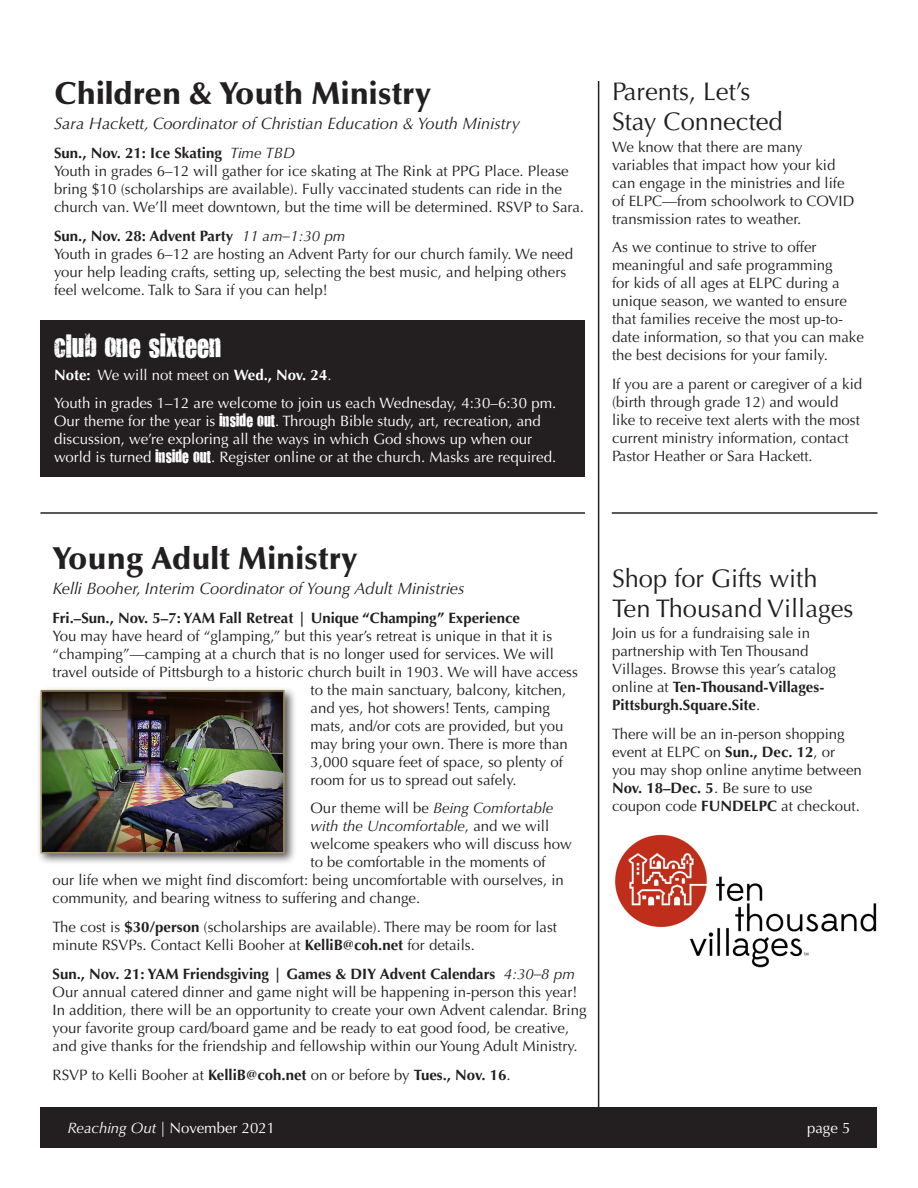
<style>
.page{position:relative;width:918px;height:1188px;background:#fff}
.page>*{position:absolute;margin:0;border:0;box-sizing:border-box;transform-origin:0 0}
.t1{font:900 31.5px "Optima LT Std";color:#231f20}
.t2{font:27px "You Are Loved";color:#fff}
.t3{font:25.5px/30.6px "Optima LT Std";color:#231f20}
.t4{font:italic 16.5px "Optima LT Std";color:#231f20}
.t5{font:15px/18px "Optima LT Std";color:#231f20}
.t6{font:15px/18px "Optima LT Std";color:#fff}
.t7{font:700 15px "Optima LT Std";color:#231f20}
.t8{font:italic 15px "Optima LT Std";color:#231f20}
.t9{font:700 15px "Optima LT Std";color:#fff}
.s1{font-weight:400;font-style:italic}
.s2{font-weight:400}
.s3{font-family:"You Are Loved"}
.s4{font-style:normal}
.s5{font-weight:700}
.s6{font-style:italic}
</style>
<div class="page">
<hr style="left:598px;top:81px;width:1px;height:1053px;background:#231f20">
<div style="left:40px;top:1107px;width:838px;height:41px;background:#231f20"></div>
<hr style="left:612px;top:512px;width:266px;height:2px;background:#231f20">
<hr style="left:40px;top:512px;width:545px;height:2px;background:#231f20">
<div style="left:36px;top:686px;width:261px;height:180px;background:#231f20;opacity:.75"></div>
<img style="left:43px;top:693px;width:239px;height:157px">
<div style="left:40px;top:690px;width:245px;height:163px;border:2px solid #a29161"></div>
<div style="left:40px;top:320px;width:545px;height:157px;background:#231f20"></div>
<img style="left:615px;top:834px;width:262px;height:134px">
<p class="t1" style="left:54px;top:75px;width:378px">Children &amp; Youth Ministry</p>
<p class="t4" style="left:54px;top:114px;width:467px">Sara Hackett, Coordinator of Christian Education &amp; Youth Ministry</p>
<p class="t7" style="left:54px;top:144px;width:242px">Sun., Nov. 21: Ice Skating <span class="s1">Time TBD</span></p>
<p class="t5" style="left:54px;top:162px;width:531px">Youth in grades 6–12 will gather for ice skating at The Rink at PPG Place. Please bring $10 (scholarships are available). Fully vaccinated students can ride in the church van. We’ll meet downtown, but the time will be determined. RSVP to Sara.</p>
<p class="t7" style="left:54px;top:227px;width:293px">Sun., Nov. 28: Advent Party <span class="s1">11 am–1:30 pm</span></p>
<p class="t5" style="left:54px;top:245px;width:521px">Youth in grades 6–12 are hosting an Advent Party for our church family. We need your help leading crafts, setting up, selecting the best music, and helping others feel welcome. Talk to Sara if you can help!</p>
<p class="t2" style="left:54px;top:327px;width:169px">club one sixteen</p>
<p class="t9" style="left:54px;top:366px;width:279px">Note: <span class="s2">We will not meet on</span> Wed., Nov. 24<span class="s2">.</span></p>
<p class="t6" style="left:54px;top:395px;width:504px">Youth in grades 1–12 are welcome to join us each Wednesday, 4:30–6:30 pm.<br>Our theme for the year is <span class="s3">inside out</span>. Through Bible study, art, recreation, and discussion, we’re exploring all the ways in which God shows up when our world is turned <span class="s3">inside out</span>. Register online or at the church. Masks are required.</p>
<p class="t3" style="left:612px;top:76px;width:172px">Parents, Let’s<br>Stay Connected</p>
<p class="t5" style="left:612px;top:138px;width:244px">We know that there are many variables that impact how your kid can engage in the ministries and life of ELPC—from schoolwork to COVID transmission rates to weather.</p>
<p class="t5" style="left:612px;top:238px;width:253px">As we continue to strive to offer meaningful and safe programming<br>for kids of all ages at ELPC during a unique season, we wanted to ensure that families receive the most up-to&shy;date information, so that you can make the best decisions for your family.</p>
<p class="t5" style="left:612px;top:375px;width:252px">If you are a parent or caregiver of a kid (birth through grade 12) and would like to receive text alerts with the most current ministry information, contact Pastor Heather or Sara Hackett.</p>
<p class="t1" style="left:53px;top:539px;width:306px">Young Adult Ministry</p>
<p class="t4" style="left:53px;top:579px;width:414px">Kelli Booher, Interim Coordinator of Young Adult Ministries</p>
<p class="t7" style="left:53px;top:609px;width:469px">Fri.–Sun., Nov. 5–7: YAM Fall Retreat | Unique “Champing” Experience</p>
<p class="t5" style="left:53px;top:627px;width:501px">You may have heard of “glamping,” but this year’s retreat is unique in that it is</p>
<p class="t5" style="left:53px;top:645px;width:503px">“champing”—camping at a church that is no longer used for services. We will</p>
<p class="t5" style="left:53px;top:663px;width:527px">travel outside of Pittsburgh to a historic church built in 1903. We will have access</p>
<p class="t5" style="left:310px;top:681px;width:257px">to the main sanctuary, balcony, kitchen,</p>
<p class="t5" style="left:310px;top:699px;width:241px">and yes, hot showers! Tents, camping</p>
<p class="t5" style="left:310px;top:717px;width:254px">mats, and/or cots are provided, but you</p>
<p class="t5" style="left:310px;top:735px;width:259px">may bring your own. There is more than</p>
<p class="t5" style="left:310px;top:753px;width:254px">3,000 square feet of space, so plenty of</p>
<p class="t5" style="left:310px;top:771px;width:208px">room for us to spread out safely.</p>
<p class="t8" style="left:310px;top:799px;width:244px"><span class="s4">Our theme will be</span> Being Comfortable</p>
<p class="t8" style="left:310px;top:817px;width:240px">with the Uncomfortable<span class="s4">, and we will</span></p>
<p class="t5" style="left:310px;top:835px;width:263px">welcome speakers who will discuss how</p>
<p class="t5" style="left:310px;top:853px;width:237px">to be comfortable in the moments of</p>
<p class="t5" style="left:53px;top:871px;width:513px">our life when we might find discomfort: being uncomfortable with ourselves, in</p>
<p class="t5" style="left:53px;top:889px;width:369px">community, and bearing witness to suffering and change.</p>
<p class="t5" style="left:53px;top:918px;width:506px">The cost is <span class="s5">$30/person</span> (scholarships are available). There may be room for last minute RSVPs. Contact Kelli Booher at <span class="s5">KelliB@coh.net</span> for details.</p>
<p class="t7" style="left:53px;top:965px;width:524px">Sun., Nov. 21: YAM Friendsgiving | Games &amp; DIY Advent Calendars <span class="s1">4:30–8 pm</span></p>
<p class="t5" style="left:53px;top:983px;width:536px">Our annual catered dinner and game night will be happening in-person this year!<br>In addition, there will be an opportunity to create your own Advent calendar. Bring your favorite group card/board game and be ready to eat good food, be creative, and give thanks for the friendship and fellowship within our Young Adult Ministry.</p>
<p class="t5" style="left:53px;top:1066px;width:460px">RSVP to Kelli Booher at <span class="s5">KelliB@coh.net</span> on or before by <span class="s5">Tues., Nov. 16</span>.</p>
<p class="t3" style="left:612px;top:563px;width:243px">Shop for Gifts with<br>Ten Thousand Villages</p>
<p class="t5" style="left:612px;top:625px;width:226px">Join us for a fundraising sale in partnership with Ten Thousand<br>Villages. Browse this year’s catalog online at <span class="s5">Ten-Thousand-Villages-<br>Pittsburgh.Square.Site</span>.</p>
<p class="t5" style="left:612px;top:725px;width:251px">There will be an in-person shopping event at ELPC on <span class="s5">Sun., Dec. 12</span>, or you may shop online anytime between <span class="s5">Nov. 18–Dec. 5</span>. Be sure to use coupon code <span class="s5">FUNDELPC</span> at checkout.</p>
<p class="t6" style="left:68px;top:1119px;width:209px"><span class="s6">Reaching Out</span> | November 2021</p>
<p class="t6" style="left:807px;top:1119px;width:45px">page 5</p>
</div>
